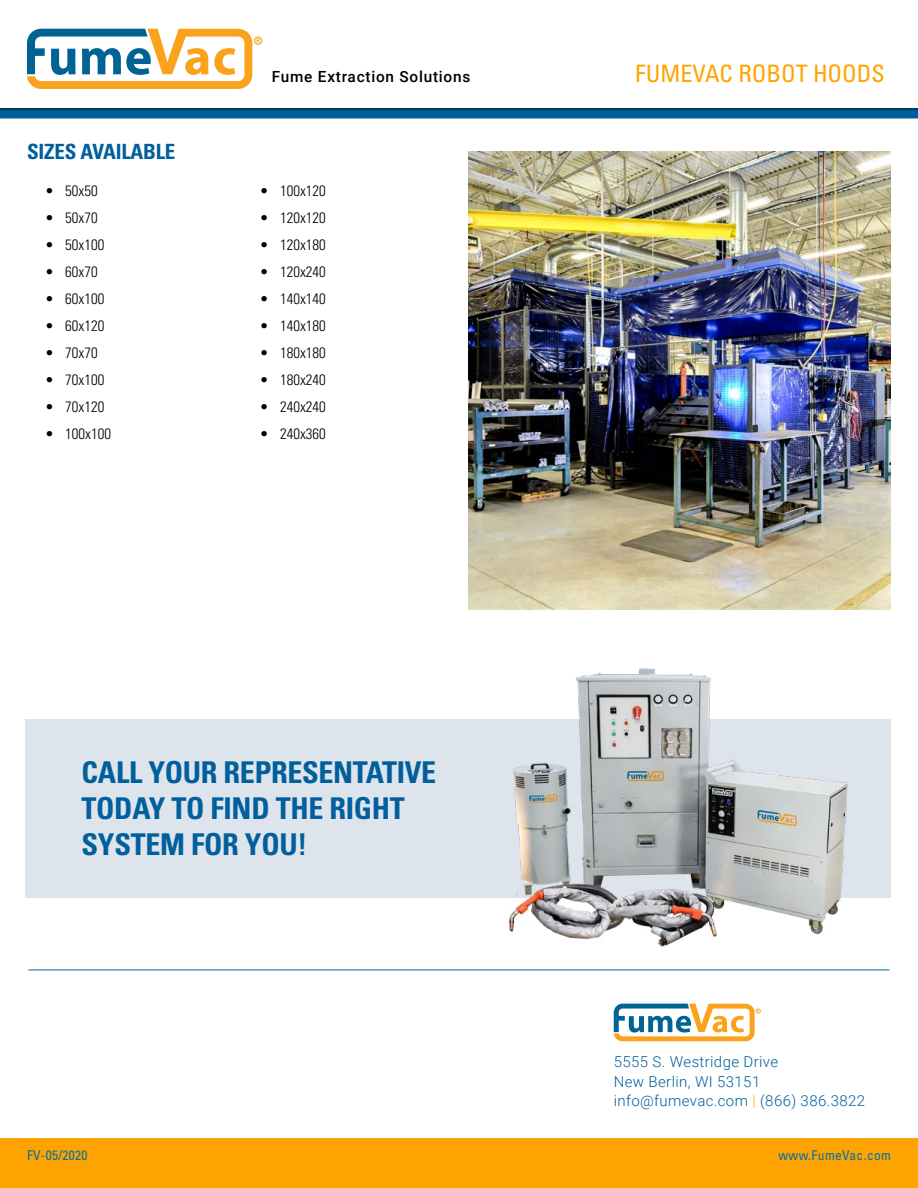
<style>
.page{position:relative;width:918px;height:1188px;background:#fff}
.page>*{position:absolute;margin:0;border:0;box-sizing:border-box;transform-origin:0 0}
.t1{font:700 condensed 30px/36px "Univers LT Pro";letter-spacing:-.01em;color:#005f9c}
.t2{font:condensed 24px "Univers LT Pro";color:#ffa300}
.t3{font:700 condensed 21px "Univers LT Pro";letter-spacing:-.01em;color:#005f9c}
.t4{font:500 15.3px "Roboto";letter-spacing:.05em;color:#000}
.t5{font:300 condensed 15px "Univers LT Pro";color:#000}
.t6{font:300 15px/19.5px "Roboto";letter-spacing:.025em;color:#005f9c}
.t7{font:condensed 13.5px "Univers LT Std";letter-spacing:.025em;color:#0072a4}
.t8{font:condensed 13.5px "Univers LT Pro";letter-spacing:.025em;color:#0072a4}
.s1{color:#ffa300}
</style>
<div class="page">
<svg style="left:614px;top:1004px;width:147px;height:37px"></svg>
<div style="left:0;top:104px;width:918px;height:14px;background:#005f9c"></div>
<div style="left:0;top:0;width:918px;height:112px;background:#000;opacity:.75"></div>
<div style="left:0;top:0;width:918px;height:108px;background:#fff"></div>
<hr style="left:29px;top:970px;width:860px;height:1px;background:#005f9c">
<div style="left:0;top:1139px;width:918px;height:49px;background:#ffa300"></div>
<svg style="left:27px;top:29px;width:235px;height:60px"></svg>
<div style="left:26px;top:719px;width:865px;height:179px;background:#dde4ec"></div>
<img style="left:495px;top:668px;width:353px;height:279px">
<img style="left:468px;top:152px;width:423px;height:458px">
<h3 class="t3" style="left:27px;top:139px;width:150px">SIZES AVAILABLE</h3>
<p class="t5" style="left:46px;top:180px;width:53px">• 50x50</p>
<p class="t5" style="left:46px;top:207px;width:53px">• 50x70</p>
<p class="t5" style="left:46px;top:234px;width:60px">• 50x100</p>
<p class="t5" style="left:46px;top:261px;width:53px">• 60x70</p>
<p class="t5" style="left:46px;top:288px;width:60px">• 60x100</p>
<p class="t5" style="left:46px;top:315px;width:60px">• 60x120</p>
<p class="t5" style="left:46px;top:342px;width:53px">• 70x70</p>
<p class="t5" style="left:46px;top:369px;width:60px">• 70x100</p>
<p class="t5" style="left:46px;top:396px;width:60px">• 70x120</p>
<p class="t5" style="left:46px;top:423px;width:67px">• 100x100</p>
<p class="t4" style="left:272px;top:66px;width:200px">Fume Extraction Solutions</p>
<p class="t5" style="left:261px;top:180px;width:67px">• 100x120</p>
<p class="t5" style="left:261px;top:207px;width:67px">• 120x120</p>
<p class="t5" style="left:261px;top:234px;width:67px">• 120x180</p>
<p class="t5" style="left:261px;top:261px;width:67px">• 120x240</p>
<p class="t5" style="left:261px;top:288px;width:67px">• 140x140</p>
<p class="t5" style="left:261px;top:315px;width:67px">• 140x180</p>
<p class="t5" style="left:261px;top:342px;width:67px">• 180x180</p>
<p class="t5" style="left:261px;top:369px;width:67px">• 180x240</p>
<p class="t5" style="left:261px;top:396px;width:67px">• 240x240</p>
<p class="t5" style="left:261px;top:423px;width:67px">• 240x360</p>
<h1 class="t1" style="left:82px;top:754px;width:356px">CALL YOUR REPRESENTATIVE<br>TODAY TO FIND THE RIGHT<br>SYSTEM FOR YOU!</h1>
<p class="t8" style="left:27px;top:1147px;width:62px">FV-05/2020</p>
<h2 class="t2" style="left:635px;top:58px;width:251px">FUMEVAC ROBOT HOODS</h2>
<p class="t6" style="left:614px;top:1052px;width:253px">5555 S. Westridge Drive<br>New Berlin, WI 53151 info@fumevac.com <span class="s1">|</span> (866) 386.3822</p>
<p class="t7" style="left:779px;top:1147px;width:114px">www.FumeVac.com</p>
</div>
